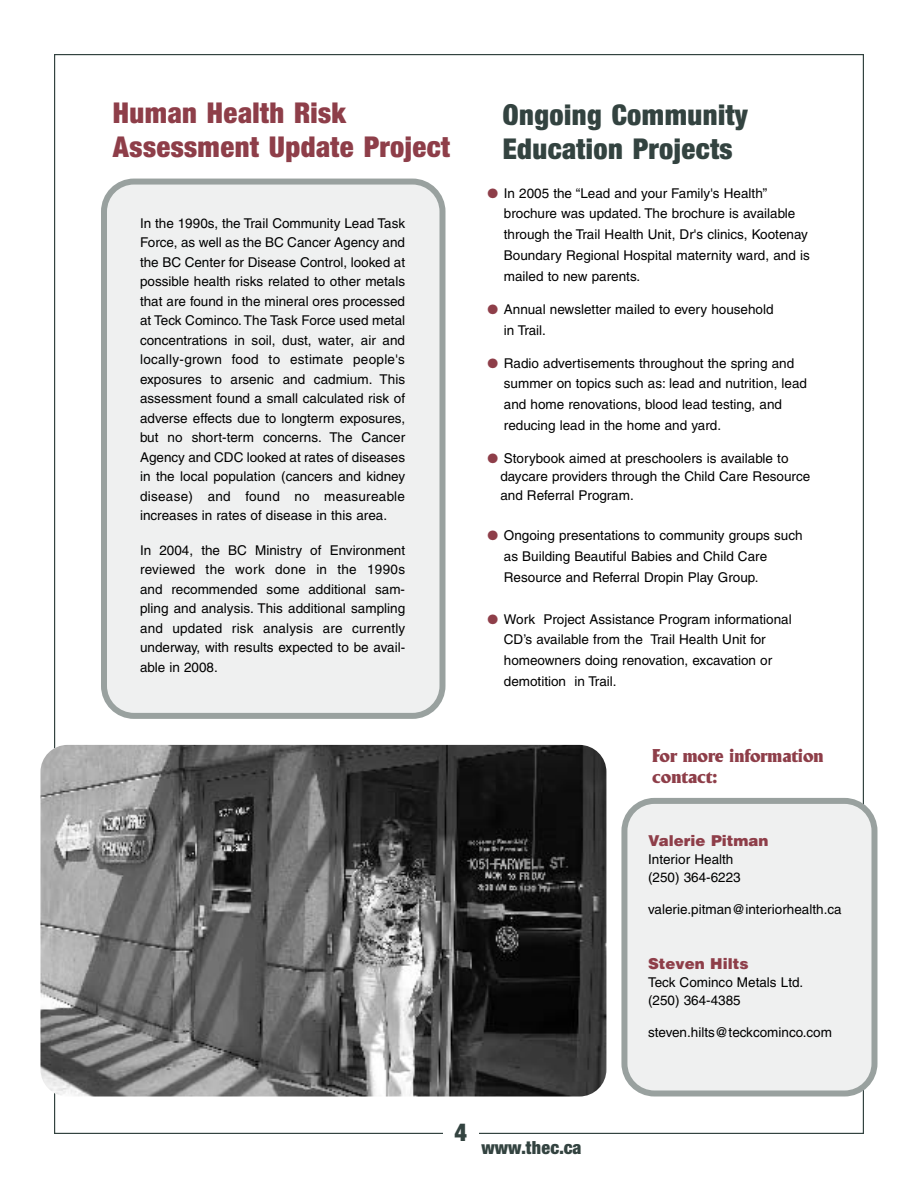
<style>
.page{position:relative;width:918px;height:1188px;background:#fff}
.page>*{position:absolute;margin:0;border:0;box-sizing:border-box;transform-origin:0 0}
.t1{font:28.5px/34.5px "Harvest";letter-spacing:.015em;color:#8e3e49}
.t2{font:28.5px/34.5px "Harvest";letter-spacing:.015em;color:#334340}
.t3{font:24px "Harvest";color:#334340}
.t4{font:18px/21.6px "Anthony";color:#8e3e49}
.t5{font:18px "Harvest";letter-spacing:.005em;color:#334340}
.t6{font:900 15px "Helvetica";color:#8e3e49}
.t7{font:13.5px/19.5px "Helvetica";color:#000}
.s1{color:#8e3e49}
</style>
<div class="page">
<svg style="left:101px;top:179px;width:345px;height:540px"></svg>
<svg style="left:621px;top:798px;width:257px;height:299px"></svg>
<img style="left:40px;top:745px;width:566px;height:351px">
<h1 class="t1" style="left:113px;top:96px;width:338px">Human Health Risk<br>Assessment Update Project</h1>
<p class="t7" style="left:140px;top:215px;width:267px;text-align:justify">In the 1990s, the Trail Community Lead Task Force, as well as the BC Cancer Agency and the BC Center for Disease Control, looked at possible health risks related to other metals that are found in the mineral ores processed at Teck Cominco. The Task Force used metal concentrations in soil, dust, water, air and locally-grown food to estimate people's exposures to arsenic and cadmium. This assessment found a small calculated risk of adverse effects due to longterm exposures, but no short-term concerns. The Cancer Agency and CDC looked at rates of diseases in the local population (cancers and kidney disease) and found no measureable increases in rates of disease in this area.</p>
<p class="t7" style="left:140px;top:542px;width:267px;text-align:justify">In 2004, the BC Ministry of Environment reviewed the work done in the 1990s and recommended some additional sam&shy;pling and analysis. This additional sampling and updated risk analysis are currently underway, with results expected to be avail&shy;able in 2008.</p>
<h1 class="t2" style="left:503px;top:98px;width:247px">Ongoing Community<br>Education Projects</h1>
<p class="t7" style="left:504px;top:184px;width:307px;line-height:20.9px;text-indent:-16px"><span class="s1">●</span> In 2005 the “Lead and your Family's Health” brochure was updated. The brochure is available through the Trail Health Unit, Dr's clinics, Kootenay Boundary Regional Hospital maternity ward, and is mailed to new parents.</p>
<p class="t7" style="left:504px;top:300px;width:271px;line-height:20.9px;text-indent:-16px"><span class="s1">●</span> Annual newsletter mailed to every household in Trail.</p>
<p class="t7" style="left:504px;top:354px;width:305px;line-height:20.9px;text-indent:-16px"><span class="s1">●</span> Radio advertisements throughout the spring and summer on topics such as: lead and nutrition, lead and home renovations, blood lead testing, and reducing lead in the home and yard.</p>
<p class="t7" style="left:500px;top:450px;width:312px;line-height:18.5px;text-indent:-13px"><span class="s1">●</span> Storybook aimed at preschoolers is available to daycare providers through the Child Care Resource and Referral Program.</p>
<p class="t7" style="left:504px;top:526px;width:300px;line-height:20.9px;text-indent:-16px"><span class="s1">●</span> Ongoing presentations to community groups such as Building Beautiful Babies and Child Care<br>Resource and Referral Dropin Play Group.</p>
<p class="t7" style="left:504px;top:610px;width:289px;line-height:20.9px;text-indent:-16px"><span class="s1">●</span> Work Project Assistance Program informational CD’s available from the Trail Health Unit for homeowners doing renovation, excavation or demotition in Trail.</p>
<h3 class="t4" style="left:652px;top:745px;width:173px">For more information contact:</h3>
<p class="t6" style="left:648px;top:832px;width:122px">Valerie Pitman</p>
<p class="t7" style="left:648px;top:852px;width:94px;line-height:18px">Interior Health (250) 364-6223</p>
<p class="t7" style="left:648px;top:901px;width:195px">valerie.pitman@interiorhealth.ca</p>
<p class="t6" style="left:648px;top:955px;width:102px">Steven Hilts</p>
<p class="t7" style="left:648px;top:975px;width:157px;line-height:18px">Teck Cominco Metals Ltd. (250) 364-4385</p>
<p class="t7" style="left:648px;top:1024px;width:185px">steven.hilts@teckcominco.com</p>
<h2 class="t3" style="left:455px;top:1118px;width:14px">4</h2>
<h3 class="t5" style="left:482px;top:1137px;width:101px">www.thec.ca</h3>
</div>
